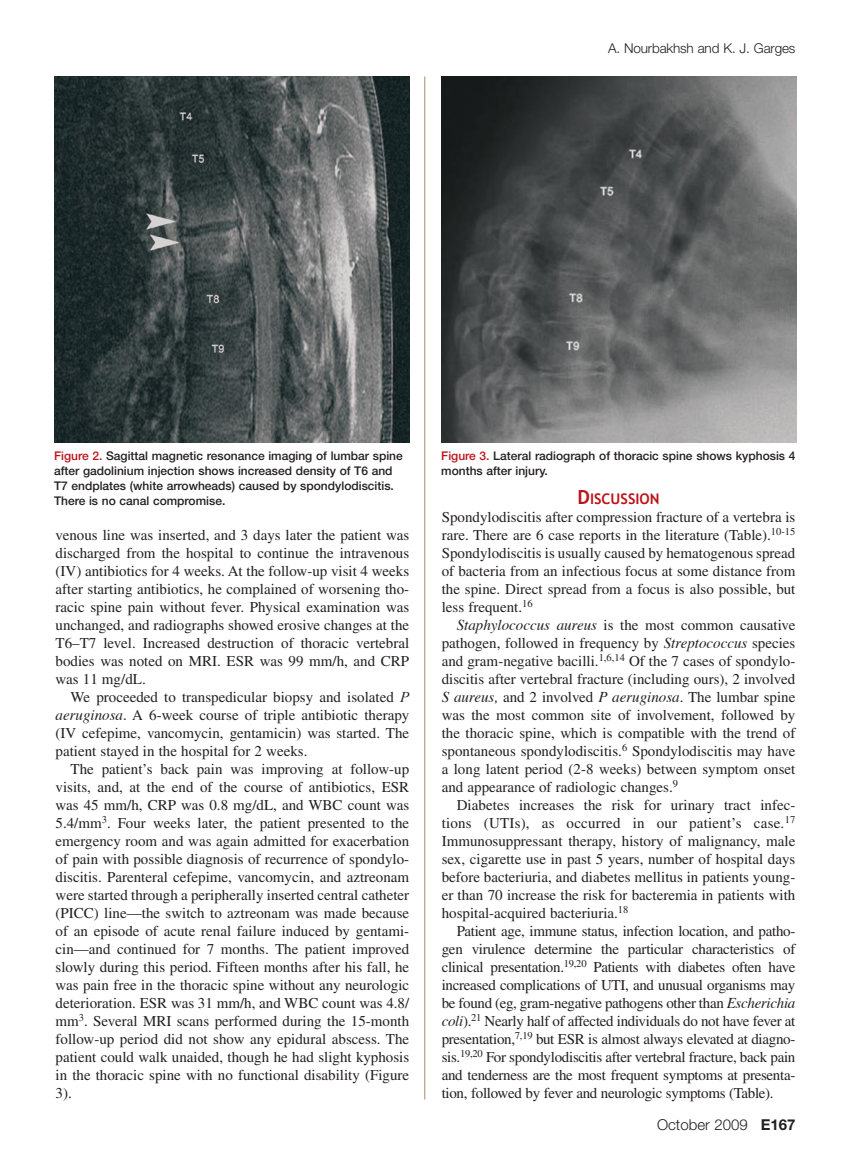
<style>
.page{position:relative;width:851px;height:1161px;background:#fff}
.page>*{position:absolute;margin:0;border:0;box-sizing:border-box;transform-origin:0 0}
.t1{font:15px/18px "Times";color:#231f20;text-align:justify}
.t2{font:300 15px "Helvetica Neue";color:#231f20}
.t3{font:700 14.7px "Trebuchet MS";color:#ba1319}
.t4{font:300 13.5px "Helvetica Neue";letter-spacing:-.01em;color:#231f20}
.t5{font:500 12px/15px "Helvetica Neue";color:#231f20}
.s1{color:#ba1319}
.s2{font-size:19.5px}
.s3{font-style:italic}
.s4{font-family:"Times New Roman";font-style:italic}
.s5{font-weight:700}
</style>
<div class="page">
<hr style="left:424px;top:76px;width:1px;height:1024px;background:#ab8d60">
<img style="left:54px;top:76px;width:355px;height:366px">
<img style="left:441px;top:76px;width:355px;height:366px">
<p class="t4" style="left:608px;top:40px;width:189px">A. Nourbakhsh and K. J. Garges</p>
<p class="t5" style="left:54px;top:448px;width:350px"><span class="s1">Figure 2.</span> Sagittal magnetic resonance imaging of lumbar spine after gadolinium injection shows increased density of T6 and T7 endplates (white arrowheads) caused by spondylodiscitis.<br>There is no canal compromise.</p>
<p class="t5" style="left:441px;top:448px;width:356px"><span class="s1">Figure 3.</span> Lateral radiograph of thoracic spine shows kyphosis 4 months after injury.</p>
<p class="t3" style="left:577px;top:490px;width:83px"><span class="s2">D</span>ISCUSSION</p>
<p class="t1" style="left:441px;top:508px;width:355px">Spondylodiscitis after compression fracture of a vertebra is rare. There are 6 case reports in the literature (Table).<sup>10-15<br></sup>Spondylodiscitis is usually caused by hematogenous spread of bacteria from an infectious focus at some distance from the spine. Direct spread from a focus is also possible, but less frequent.<sup>16</sup></p>
<p class="t1" style="left:441px;top:616px;width:355px;text-indent:15px"><span class="s3">Staphylococcus aureus</span> is the most common causative pathogen, followed in frequency by <span class="s3">Streptococcus</span> species and gram-negative bacilli.<sup>1,6,14</sup> Of the 7 cases of spondylo&shy;discitis after vertebral fracture (including ours), 2 involved <span class="s3">S aureus,</span> and 2 involved <span class="s3">P aeruginosa</span>. The lumbar spine was the most common site of involvement, followed by the thoracic spine, which is compatible with the trend of spontaneous spondylodiscitis.<sup>6</sup> Spondylodiscitis may have a long latent period (2-8 weeks) between symptom onset and appearance of radiologic changes.<sup>9</sup></p>
<p class="t1" style="left:441px;top:796px;width:355px;text-indent:15px">Diabetes increases the risk for urinary tract infec&shy;tions (UTIs), as occurred in our patient’s case.<sup>17<br></sup>Immunosuppressant therapy, history of malignancy, male sex, cigarette use in past 5 years, number of hospital days before bacteriuria, and diabetes mellitus in patients young&shy;er than 70 increase the risk for bacteremia in patients with hospital-acquired bacteriuria.<sup>18</sup></p>
<p class="t1" style="left:441px;top:922px;width:355px;text-indent:15px">Patient age, immune status, infection location, and patho&shy;gen virulence determine the particular characteristics of clinical presentation.<sup>19,20</sup> Patients with diabetes often have increased complications of UTI, and unusual organisms may be found (eg, gram-negative pathogens other than <span class="s3">Escherichia coli</span>).<sup>21</sup> Nearly half of affected individuals do not have fever at presentation,<sup>7,19</sup> but ESR is almost always elevated at diagno&shy;sis.<sup>19,20</sup> For spondylodiscitis after vertebral fracture, back pain and tenderness are the most frequent symptoms at presenta&shy;tion, followed by fever and neurologic symptoms (Table).</p>
<p class="t1" style="left:56px;top:526px;width:355px">venous line was inserted, and 3 days later the patient was discharged from the hospital to continue the intravenous (IV) antibiotics for 4 weeks. At the follow-up visit 4 weeks after starting antibiotics, he complained of worsening tho&shy;racic spine pain without fever. Physical examination was unchanged, and radiographs showed erosive changes at the T6–T7 level. Increased destruction of thoracic vertebral bodies was noted on MRI. ESR was 99 mm/h, and CRP was 11 mg/dL.</p>
<p class="t1" style="left:56px;top:688px;width:355px;text-indent:15px">We proceeded to transpedicular biopsy and isolated <span class="s4">P </span><span class="s3">aeruginosa.</span> A 6-week course of triple antibiotic therapy (IV cefepime, vancomycin, gentamicin) was started. The patient stayed in the hospital for 2 weeks.</p>
<p class="t1" style="left:56px;top:760px;width:355px;text-indent:15px">The patient’s back pain was improving at follow-up visits, and, at the end of the course of antibiotics, ESR was 45 mm/h, CRP was 0.8 mg/dL, and WBC count was 5.4/mm<sup>3</sup>. Four weeks later, the patient presented to the emergency room and was again admitted for exacerbation of pain with possible diagnosis of recurrence of spondylo&shy;discitis. Parenteral cefepime, vancomycin, and aztreonam were started through a peripherally inserted central catheter (PICC) line—the switch to aztreonam was made because of an episode of acute renal failure induced by gentami&shy;cin—and continued for 7 months. The patient improved slowly during this period. Fifteen months after his fall, he was pain free in the thoracic spine without any neurologic deterioration. ESR was 31 mm/h, and WBC count was 4.8/ mm<sup>3</sup>. Several MRI scans performed during the 15-month follow-up period did not show any epidural abscess. The patient could walk unaided, though he had slight kyphosis in the thoracic spine with no functional disability (Figure 3).</p>
<p class="t2" style="left:657px;top:1116px;width:140px">October 2009 <span class="s5">E167</span></p>
</div>
